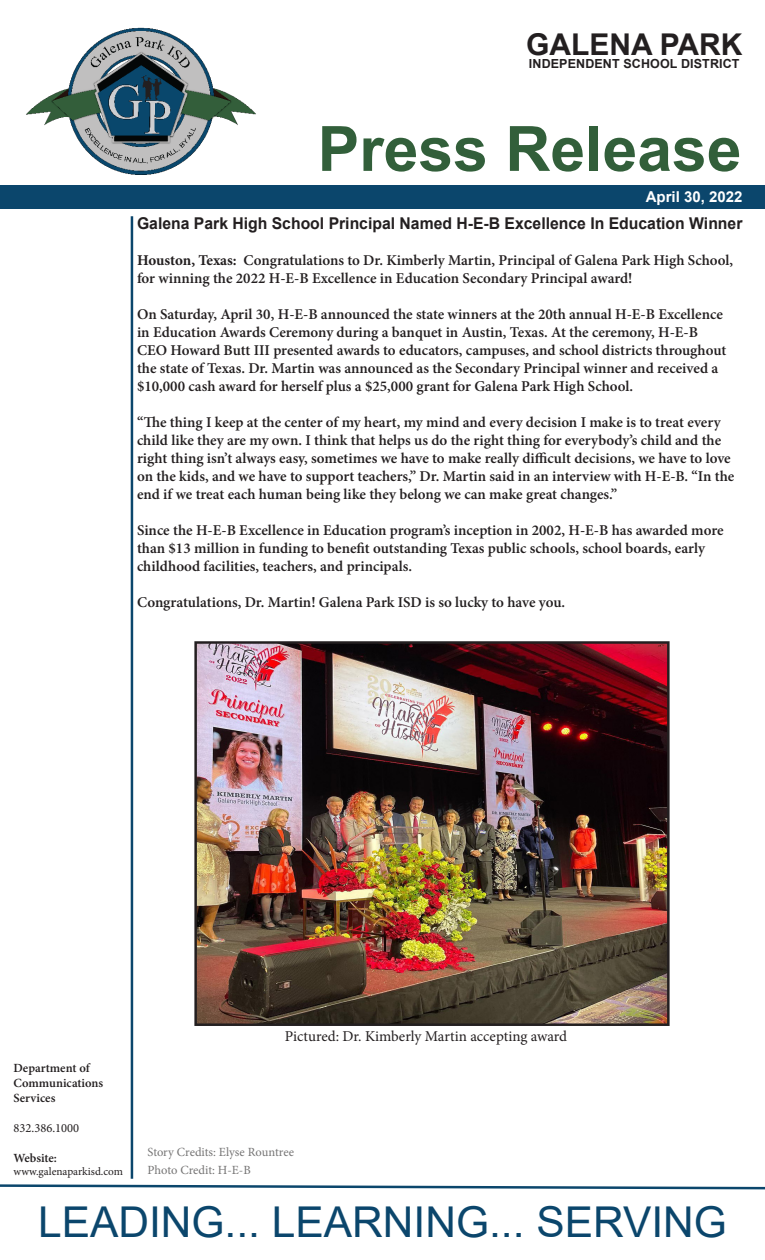
<style>
.page{position:relative;width:765px;height:1260px;background:#fff}
.page>*{position:absolute;margin:0;border:0;box-sizing:border-box;transform-origin:0 0}
.t1{font:700 62.5px "Arial";color:#325f3a}
.t2{font:42.5px "Arial";color:#0b466c}
.t3{font:700 30px "Arial";color:#231f20}
.t4{font:700 16.25px "Arial";color:#231f20}
.t5{font:600 15px/18px "Minion Pro";color:#231f20}
.t6{font:15px "Minion Pro";color:#231f20}
.t7{font:700 15px "Arial";color:#fff}
.t8{font:12.5px "Minion Pro";color:#767575}
.t9{font:600 12.5px/15px "Minion Pro";color:#231f20}
.t10{font:700 12.5px "Arial";letter-spacing:.01em;color:#231f20}
.t11{font:12.5px "Minion Pro";color:#231f20}
.t12{font:11.25px "Minion Pro";color:#231f20}
.s1{font-weight:700}
</style>
<div class="page">
<div style="left:0;top:185px;width:765px;height:23px;background:#0b466c"></div>
<hr style="left:131px;top:216px;width:2px;height:963px;background:#0b466c">
<svg style="left:0;top:1184px;width:765px;height:6px"></svg>
<img style="left:26px;top:27px;width:230px;height:148px">
<img style="left:197px;top:644px;width:470px;height:379px">
<div style="left:194px;top:641px;width:476px;height:385px;border:2px solid #231f20"></div>
<p class="t3" style="left:526px;top:23px;width:218px">GALENA PARK</p>
<p class="t10" style="left:529px;top:55px;width:212px">INDEPENDENT SCHOOL DISTRICT</p>
<p class="t1" style="left:318px;top:105px;width:425px">Press Release</p>
<p class="t7" style="left:646px;top:186px;width:98px">April 30, 2022</p>
<p class="t4" style="left:137px;top:212px;width:607px">Galena Park High School Principal Named H-E-B Excellence In Education Winner</p>
<p class="t5" style="left:137px;top:251px;width:598px"><span class="s1">Houston, Texas:</span> Congratulations to Dr. Kimberly Martin, Principal of Galena Park High School, for winning the 2022 H-E-B Excellence in Education Secondary Principal award!</p>
<p class="t5" style="left:137px;top:305px;width:591px">On Saturday, April 30, H-E-B announced the state winners at the 20th annual H-E-B Excellence in Education Awards Ceremony during a banquet in Austin, Texas. At the ceremony, H-E-B CEO Howard Butt III presented awards to educators, campuses, and school districts throughout the state of Texas. Dr. Martin was announced as the Secondary Principal winner and received a $10,000 cash award for herself plus a $25,000 grant for Galena Park High School.</p>
<p class="t5" style="left:137px;top:413px;width:599px">“The thing I keep at the center of my heart, my mind and every decision I make is to treat every child like they are my own. I think that helps us do the right thing for everybody’s child and the right thing isn’t always easy, sometimes we have to make really difficult decisions, we have to love on the kids, and we have to support teachers,” Dr. Martin said in an interview with H-E-B. “In the end if we treat each human being like they belong we can make great changes.”</p>
<p class="t5" style="left:137px;top:521px;width:588px">Since the H-E-B Excellence in Education program’s inception in 2002, H-E-B has awarded more than $13 million in funding to benefit outstanding Texas public schools, school boards, early childhood facilities, teachers, and principals.</p>
<p class="t5" style="left:137px;top:593px;width:430px">Congratulations, Dr. Martin! Galena Park ISD is so lucky to have you.</p>
<p class="t6" style="left:285px;top:1026px;width:284px">Pictured: Dr. Kimberly Martin accepting award</p>
<p class="t9" style="left:14px;top:1060px;width:78px">Department of</p>
<p class="t9" style="left:14px;top:1075px;width:91px">Communications<br>Services</p>
<p class="t11" style="left:14px;top:1119px;width:67px">832.386.1000</p>
<p class="t9" style="left:14px;top:1150px;width:45px">Website:</p>
<p class="t12" style="left:14px;top:1164px;width:111px">www.galenaparkisd.com</p>
<p class="t2" style="left:38px;top:1193px;width:690px">LEADING... LEARNING... SERVING</p>
<p class="t8" style="left:148px;top:1144px;width:148px">Story Credits: Elyse Rountree</p>
<p class="t8" style="left:148px;top:1162px;width:105px">Photo Credit: H-E-B</p>
</div>
